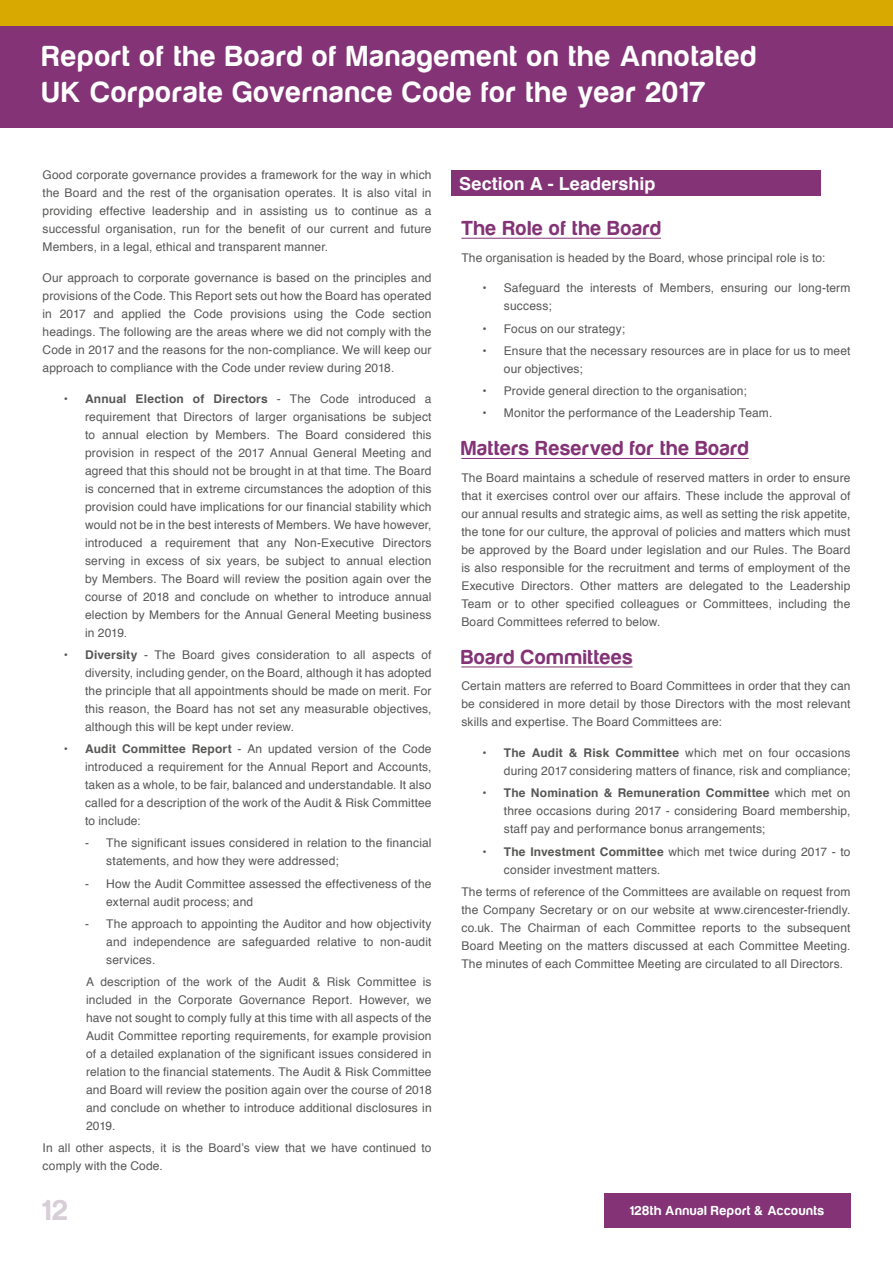
<style>
.page{position:relative;width:893px;height:1263px;background:#fff}
.page>*{position:absolute;margin:0;border:0;box-sizing:border-box;transform-origin:0 0}
.t1{font:30px/36px "Harabara";letter-spacing:.065em;color:#fff}
.t2{font:30px "Harabara";color:#d7ced7}
.t3{font:21px "Harabara";letter-spacing:.05em;color:#833376}
.t4{font:700 18px "Helvetica";letter-spacing:.005em;color:#fff}
.t5{font:13.5px "Harabara";letter-spacing:.065em;color:#fff}
.t6{font:12px/18px "Helvetica";letter-spacing:.015em;color:#575756;text-align:justify}
.s1{font-weight:700}
</style>
<div class="page">
<div style="left:0;top:26px;width:893px;height:102px;background:#833376"></div>
<div style="left:604px;top:1193px;width:246px;height:34px;background:#833376"></div>
<div style="left:0;top:0;width:893px;height:26px;background:#d8a900"></div>
<hr style="left:461px;top:238px;width:200px;height:1px;background:#833376">
<hr style="left:461px;top:458px;width:288px;height:1px;background:#833376">
<hr style="left:461px;top:666px;width:172px;height:1px;background:#833376">
<div style="left:451px;top:170px;width:370px;height:26px;background:#833376"></div>
<h1 class="t1" style="left:43px;top:38px;width:715px">Report of the Board of Management on the Annotated<br>UK Corporate Governance Code for the year 2017</h1>
<p class="t6" style="left:43px;top:166px;width:391px">Good corporate governance provides a framework for the way in which the Board and the rest of the organisation operates. It is also vital in providing effective leadership and in assisting us to continue as a successful organisation, run for the benefit of our current and future Members, in a legal, ethical and transparent manner.</p>
<p class="t6" style="left:43px;top:269px;width:391px">Our approach to corporate governance is based on the principles and provisions of the Code. This Report sets out how the Board has operated in 2017 and applied the Code provisions using the Code section headings. The following are the areas where we did not comply with the Code in 2017 and the reasons for the non-compliance. We will keep our approach to compliance with the Code under review during 2018.</p>
<p class="t6" style="left:85px;top:390px;width:348px;text-indent:-21px"><span class="s1">• Annual Election of Directors</span> - The Code introduced a requirement that Directors of larger organisations be subject to annual election by Members. The Board considered this provision in respect of the 2017 Annual General Meeting and agreed that this should not be brought in at that time. The Board is concerned that in extreme circumstances the adoption of this provision could have implications for our financial stability which would not be in the best interests of Members. We have however, introduced a requirement that any Non-Executive Directors serving in excess of six years, be subject to annual election by Members. The Board will review the position again over the course of 2018 and conclude on whether to introduce annual election by Members for the Annual General Meeting business in 2019.</p>
<p class="t6" style="left:85px;top:646px;width:348px;text-indent:-21px"><span class="s1">• Diversity</span> - The Board gives consideration to all aspects of diversity, including gender, on the Board, although it has adopted the principle that all appointments should be made on merit. For this reason, the Board has not set any measurable objectives, although this will be kept under review.</p>
<p class="t6" style="left:85px;top:740px;width:348px;text-indent:-21px"><span class="s1">• Audit Committee Report</span> - An updated version of the Code introduced a requirement for the Annual Report and Accounts, taken as a whole, to be fair, balanced and understandable. It also called for a description of the work of the Audit &amp; Risk Committee to include:</p>
<p class="t6" style="left:106px;top:834px;width:327px;text-indent:-21px">- The significant issues considered in relation to the financial statements, and how they were addressed;</p>
<p class="t6" style="left:106px;top:875px;width:327px;text-indent:-21px">- How the Audit Committee assessed the effectiveness of the external audit process; and</p>
<p class="t6" style="left:106px;top:915px;width:327px;text-indent:-21px">- The approach to appointing the Auditor and how objectivity and independence are safeguarded relative to non-audit services.</p>
<p class="t6" style="left:86px;top:973px;width:347px">A description of the work of the Audit &amp; Risk Committee is included in the Corporate Governance Report. However, we have not sought to comply fully at this time with all aspects of the Audit Committee reporting requirements, for example provision of a detailed explanation of the significant issues considered in relation to the financial statements. The Audit &amp; Risk Committee and Board will review the position again over the course of 2018 and conclude on whether to introduce additional disclosures in 2019.</p>
<p class="t6" style="left:43px;top:1139px;width:391px">In all other aspects, it is the Board’s view that we have continued to comply with the Code.</p>
<h1 class="t2" style="left:43px;top:1195px;width:27px">12</h1>
<h3 class="t4" style="left:459px;top:169px;width:198px">Section A - Leadership</h3>
<h2 class="t3" style="left:461px;top:217px;width:201px">The Role of the Board</h2>
<p class="t6" style="left:461px;top:249px;width:365px">The organisation is headed by the Board, whose principal role is to:</p>
<p class="t6" style="left:504px;top:279px;width:348px;text-indent:-21px">• Safeguard the interests of Members, ensuring our long-term success;</p>
<p class="t6" style="left:483px;top:320px;width:144px">• Focus on our strategy;</p>
<p class="t6" style="left:504px;top:342px;width:348px;text-indent:-21px">• Ensure that the necessary resources are in place for us to meet our objectives;</p>
<p class="t6" style="left:483px;top:382px;width:266px">• Provide general direction to the organisation;</p>
<p class="t6" style="left:483px;top:404px;width:291px">• Monitor the performance of the Leadership Team.</p>
<h2 class="t3" style="left:461px;top:437px;width:289px">Matters Reserved for the Board</h2>
<p class="t6" style="left:461px;top:469px;width:391px">The Board maintains a schedule of reserved matters in order to ensure that it exercises control over our affairs. These include the approval of our annual results and strategic aims, as well as setting the risk appetite, the tone for our culture, the approval of policies and matters which must be approved by the Board under legislation and our Rules. The Board is also responsible for the recruitment and terms of employment of the Executive Directors. Other matters are delegated to the Leadership Team or to other specified colleagues or Committees, including the Board Committees referred to below.</p>
<h2 class="t3" style="left:461px;top:646px;width:173px">Board Committees</h2>
<p class="t6" style="left:461px;top:677px;width:391px">Certain matters are referred to Board Committees in order that they can be considered in more detail by those Directors with the most relevant skills and expertise. The Board Committees are:</p>
<p class="t6" style="left:483px;top:744px;width:369px;text-align:right"><span class="s1">• The Audit &amp; Risk Committee</span> which met on four occasions during 2017 considering matters of finance, risk and compliance;</p>
<p class="t6" style="left:504px;top:784px;width:348px;text-indent:-21px"><span class="s1">• The Nomination &amp; Remuneration Committee</span> which met on three occasions during 2017 - considering Board membership, staff pay and performance bonus arrangements;</p>
<p class="t6" style="left:504px;top:843px;width:348px;text-indent:-21px"><span class="s1">• The Investment Committee</span> which met twice during 2017 - to consider investment matters.</p>
<p class="t6" style="left:461px;top:883px;width:391px">The terms of reference of the Committees are available on request from the Company Secretary or on our website at www.cirencester-friendly. co.uk. The Chairman of each Committee reports to the subsequent Board Meeting on the matters discussed at each Committee Meeting.<br>The minutes of each Committee Meeting are circulated to all Directors.</p>
<p class="t5" style="left:630px;top:1203px;width:196px">128th Annual Report &amp; Accounts</p>
</div>
